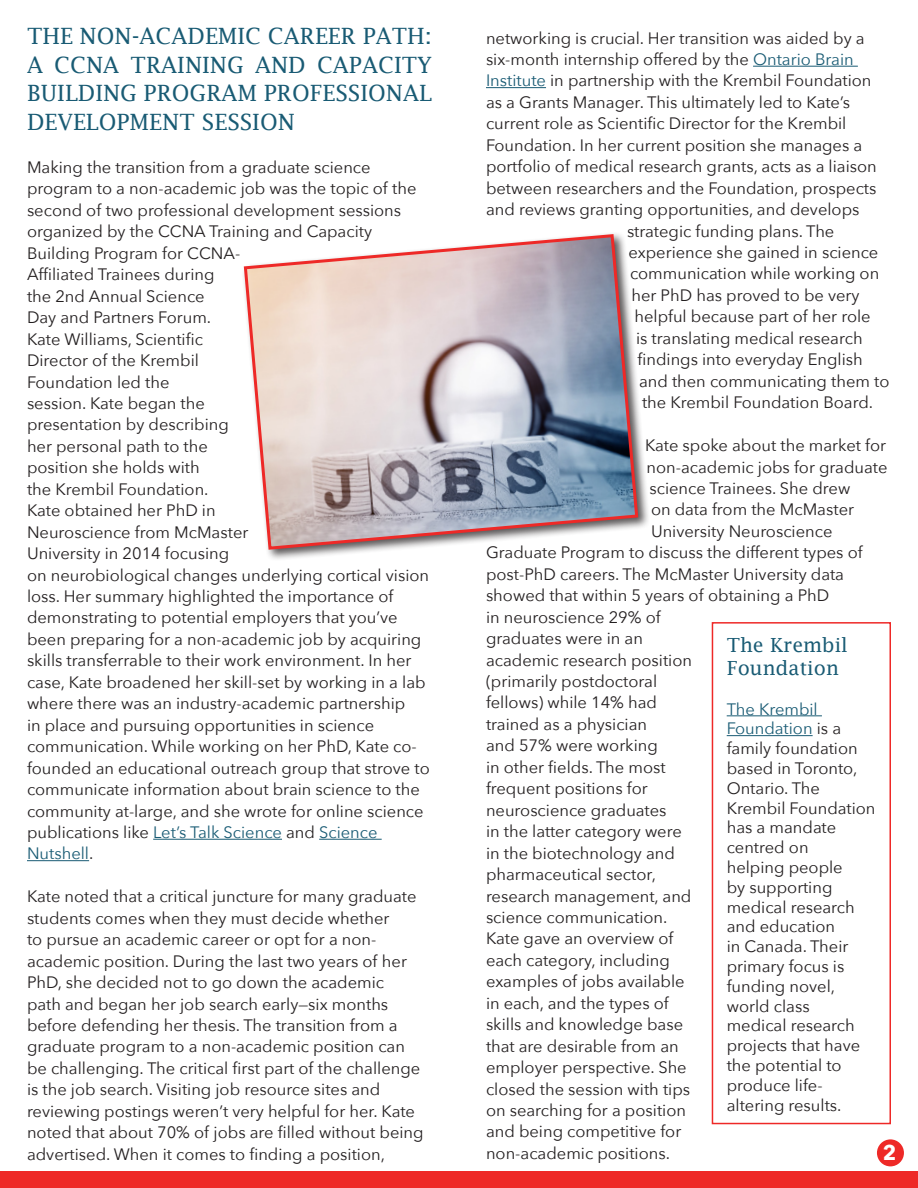
<style>
.page{position:relative;width:918px;height:1188px;background:#fff}
.page>*{position:absolute;margin:0;border:0;box-sizing:border-box;transform-origin:0 0}
.t1{font:22.5px/28.5px "Lucida Fax";color:#195b74;text-align:justify}
.t2{font:700 21px "Avenir Next";color:#fff}
.t3{font:19.5px/23.4px "Lucida Fax";color:#195b74}
.t4{font:16.5px/21.5px "Avenir Next";color:#231f20}
.s1{color:#195b74}
</style>
<div class="page">
<div style="left:0;top:1172px;width:918px;height:16px;background:#ee2927"></div>
<hr style="left:753px;top:66px;width:105px;height:1px;background:#195b74">
<hr style="left:486px;top:87px;width:60px;height:1px;background:#195b74">
<hr style="left:727px;top:715px;width:95px;height:1px;background:#195b74">
<hr style="left:727px;top:735px;width:86px;height:1px;background:#195b74">
<div style="left:712px;top:622px;width:179px;height:502px;border:2px solid #ee2927"></div>
<hr style="left:153px;top:839px;width:129px;height:1px;background:#195b74">
<hr style="left:319px;top:839px;width:63px;height:1px;background:#195b74">
<hr style="left:27px;top:860px;width:62px;height:1px;background:#195b74">
<div style="left:241px;top:232px;width:409px;height:330px;background:#231f20;opacity:.75"></div>
<img style="left:242px;top:232px;width:398px;height:319px">
<div style="left:877px;top:1139px;width:27px;height:27px;background:#ee2927;border-radius:50%"></div>
<p class="t1" style="left:27px;top:22px;width:406px">THE NON-ACADEMIC CAREER PATH:<br>A CCNA TRAINING AND CAPACITY BUILDING PROGRAM PROFESSIONAL DEVELOPMENT SESSION</p>
<p class="t4" style="left:27px;top:156px;width:404px">Making the transition from a graduate science program to a non-academic job was the topic of the second of two professional development sessions organized by the CCNA Training and Capacity Building Program for CCNA-<br>Affiliated Trainees during<br>the 2nd Annual Science<br>Day and Partners Forum.<br>Kate Williams, Scientific<br>Director of the Krembil<br>Foundation led the<br>session. Kate began the<br>presentation by describing<br>her personal path to the<br>position she holds with<br>the Krembil Foundation.<br>Kate obtained her PhD in<br>Neuroscience from McMaster<br>University in 2014 focusing<br>on neurobiological changes underlying cortical vision loss. Her summary highlighted the importance of demonstrating to potential employers that you’ve been preparing for a non-academic job by acquiring skills transferrable to their work environment. In her case, Kate broadened her skill-set by working in a lab where there was an industry-academic partnership<br>in place and pursuing opportunities in science communication. While working on her PhD, Kate co&shy;founded an educational outreach group that strove to communicate information about brain science to the community at-large, and she wrote for online science publications like <span class="s1">Let’s Talk Science</span> and <span class="s1">Science Nutshell</span>.</p>
<p class="t4" style="left:27px;top:885px;width:398px">Kate noted that a critical juncture for many graduate students comes when they must decide whether<br>to pursue an academic career or opt for a non&shy;academic position. During the last two years of her PhD, she decided not to go down the academic<br>path and began her job search early—six months before defending her thesis. The transition from a graduate program to a non-academic position can be challenging. The critical first part of the challenge is the job search. Visiting job resource sites and reviewing postings weren’t very helpful for her. Kate noted that about 70% of jobs are filled without being advertised. When it comes to finding a position,</p>
<p class="t4" style="left:486px;top:26px;width:380px">networking is crucial. Her transition was aided by a</p>
<p class="t4" style="left:486px;top:48px;width:369px">six-month internship offered by the <span class="s1">Ontario Brain</span></p>
<p class="t4" style="left:486px;top:69px;width:387px"><span class="s1">Institute</span> in partnership with the Krembil Foundation</p>
<p class="t4" style="left:486px;top:91px;width:366px">as a Grants Manager. This ultimately led to Kate’s</p>
<p class="t4" style="left:486px;top:112px;width:362px">current role as Scientific Director for the Krembil</p>
<p class="t4" style="left:486px;top:134px;width:378px">Foundation. In her current position she manages a</p>
<p class="t4" style="left:486px;top:155px;width:392px">portfolio of medical research grants, acts as a liaison</p>
<p class="t4" style="left:486px;top:176px;width:392px">between researchers and the Foundation, prospects</p>
<p class="t4" style="left:486px;top:198px;width:375px">and reviews granting opportunities, and develops</p>
<p class="t4" style="left:627px;top:219px;width:209px">strategic funding plans. The</p>
<p class="t4" style="left:628px;top:241px;width:251px">experience she gained in science</p>
<p class="t4" style="left:630px;top:262px;width:251px">communication while working on</p>
<p class="t4" style="left:632px;top:284px;width:230px">her PhD has proved to be very</p>
<p class="t4" style="left:634px;top:305px;width:238px">helpful because part of her role</p>
<p class="t4" style="left:636px;top:327px;width:228px">is translating medical research</p>
<p class="t4" style="left:638px;top:348px;width:227px">findings into everyday English</p>
<p class="t4" style="left:639px;top:370px;width:252px">and then communicating them to</p>
<p class="t4" style="left:642px;top:391px;width:233px">the Krembil Foundation Board.</p>
<p class="t4" style="left:645px;top:434px;width:243px">Kate spoke about the market for</p>
<p class="t4" style="left:646px;top:455px;width:243px">non-academic jobs for graduate</p>
<p class="t4" style="left:650px;top:477px;width:202px">science Trainees. She drew</p>
<p class="t4" style="left:651px;top:498px;width:205px">on data from the McMaster</p>
<p class="t4" style="left:651px;top:520px;width:183px">University Neuroscience</p>
<p class="t4" style="left:486px;top:541px;width:378px">Graduate Program to discuss the different types of</p>
<p class="t4" style="left:486px;top:563px;width:360px">post-PhD careers. The McMaster University data</p>
<p class="t4" style="left:486px;top:584px;width:345px">showed that within 5 years of obtaining a PhD</p>
<p class="t4" style="left:486px;top:605px;width:176px">in neuroscience 29% of</p>
<p class="t4" style="left:486px;top:627px;width:159px">graduates were in an</p>
<p class="t4" style="left:486px;top:648px;width:208px">academic research position</p>
<p class="t4" style="left:486px;top:670px;width:173px">(primarily postdoctoral</p>
<p class="t4" style="left:486px;top:691px;width:173px">fellows) while 14% had</p>
<p class="t4" style="left:486px;top:713px;width:163px">trained as a physician</p>
<p class="t4" style="left:486px;top:734px;width:173px">and 57% were working</p>
<p class="t4" style="left:486px;top:756px;width:181px">in other fields. The most</p>
<p class="t4" style="left:486px;top:777px;width:163px">frequent positions for</p>
<p class="t4" style="left:486px;top:799px;width:182px">neuroscience graduates</p>
<p class="t4" style="left:486px;top:820px;width:197px">in the latter category were</p>
<p class="t4" style="left:486px;top:841px;width:190px">in the biotechnology and</p>
<p class="t4" style="left:486px;top:863px;width:171px">pharmaceutical sector,</p>
<p class="t4" style="left:486px;top:884px;width:207px">research management, and</p>
<p class="t4" style="left:486px;top:906px;width:183px">science communication.</p>
<p class="t4" style="left:486px;top:927px;width:189px">Kate gave an overview of</p>
<p class="t4" style="left:486px;top:949px;width:185px">each category, including</p>
<p class="t4" style="left:486px;top:970px;width:200px">examples of jobs available</p>
<p class="t4" style="left:486px;top:992px;width:184px">in each, and the types of</p>
<p class="t4" style="left:486px;top:1013px;width:199px">skills and knowledge base</p>
<p class="t4" style="left:486px;top:1034px;width:194px">that are desirable from an</p>
<p class="t4" style="left:486px;top:1056px;width:202px">employer perspective. She</p>
<p class="t4" style="left:486px;top:1077px;width:206px">closed the session with tips</p>
<p class="t4" style="left:486px;top:1099px;width:202px">on searching for a position</p>
<p class="t4" style="left:486px;top:1120px;width:197px">and being competitive for</p>
<p class="t4" style="left:486px;top:1142px;width:186px">non-academic positions.</p>
<p class="t3" style="left:727px;top:633px;width:123px">The Krembil<br>Foundation</p>
<p class="t4" style="left:727px;top:698px;width:150px;line-height:19.8px"><span class="s1">The Krembil<br>Foundation</span> is a family foundation based in Toronto,<br>Ontario. The<br>Krembil Foundation has a mandate centred on<br>helping people<br>by supporting medical research and education<br>in Canada. Their primary focus is funding novel, world class<br>medical research projects that have the potential to produce life&shy;altering results.</p>
<p class="t2" style="left:883px;top:1134px;width:15px">2</p>
</div>
